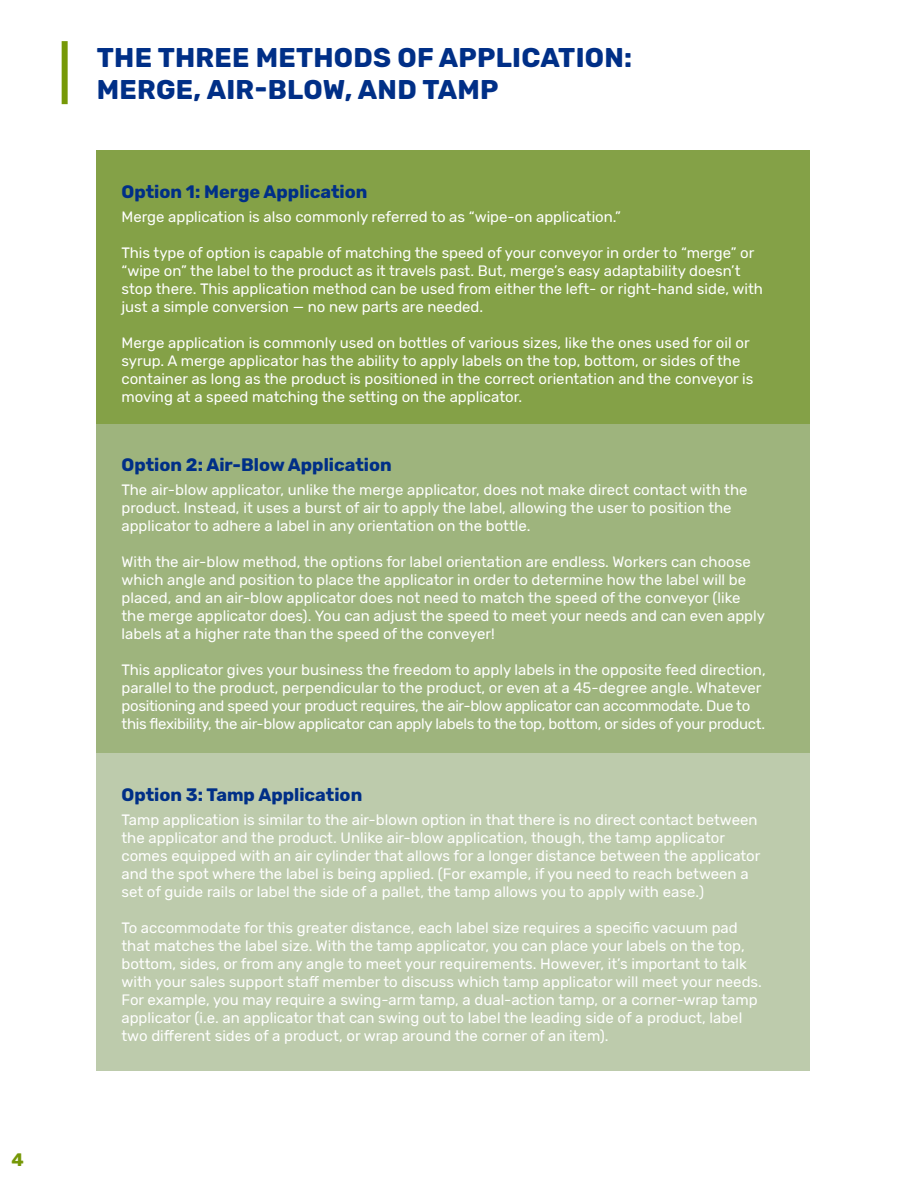
<style>
.page{position:relative;width:918px;height:1188px;background:#fff}
.page>*{position:absolute;margin:0;border:0;box-sizing:border-box;transform-origin:0 0}
.t1{font:700 27px/32.4px "Rubik";letter-spacing:.01em;color:#002f87}
.t2{font:700 18px "Rubik";color:#002f87}
.t3{font:700 18px "Rubik";color:#769807}
.t4{font:15px/18px "Rubik";color:#fff}
.t5{font:15px/18px "Rubik";letter-spacing:-.02em;color:#fff}
</style>
<div class="page">
<div style="left:62px;top:41px;width:6px;height:63px;background:#769807"></div>
<div style="left:97px;top:151px;width:713px;height:274px;background:#84a147"></div>
<div style="left:97px;top:424px;width:713px;height:331px;background:#9eb47d"></div>
<div style="left:97px;top:754px;width:713px;height:317px;background:#bdcbac"></div>
<p class="t3" style="left:12px;top:1149px;width:14px">4</p>
<h1 class="t1" style="left:97px;top:42px;width:537px">THE THREE METHODS OF APPLICATION:<br>MERGE, AIR-BLOW, AND TAMP</h1>
<p class="t2" style="left:122px;top:181px;width:248px">Option 1: Merge Application</p>
<p class="t4" style="left:122px;top:208px;width:501px">Merge application is also commonly referred to as “wipe-on application.”</p>
<p class="t4" style="left:122px;top:244px;width:643px">This type of option is capable of matching the speed of your conveyor in order to “merge” or “wipe on” the label to the product as it travels past. But, merge’s easy adaptability doesn’t stop there. This application method can be used from either the left- or right-hand side, with just a simple conversion — no new parts are needed.</p>
<p class="t4" style="left:122px;top:334px;width:634px">Merge application is commonly used on bottles of various sizes, like the ones used for oil or syrup. A merge applicator has the ability to apply labels on the top, bottom, or sides of the container as long as the product is positioned in the correct orientation and the conveyor is moving at a speed matching the setting on the applicator.</p>
<p class="t2" style="left:122px;top:454px;width:272px">Option 2: Air-Blow Application</p>
<p class="t4" style="left:122px;top:481px;width:628px">The air-blow applicator, unlike the merge applicator, does not make direct contact with the product. Instead, it uses a burst of air to apply the label, allowing the user to position the applicator to adhere a label in any orientation on the bottle.</p>
<p class="t4" style="left:122px;top:553px;width:645px">With the air-blow method, the options for label orientation are endless. Workers can choose which angle and position to place the applicator in order to determine how the label will be placed, and an air-blow applicator does not need to match the speed of the conveyor (like the merge applicator does). You can adjust the speed to meet your needs and can even apply labels at a higher rate than the speed of the conveyer!</p>
<p class="t5" style="left:122px;top:661px;width:646px">This applicator gives your business the freedom to apply labels in the opposite feed direction, parallel to the product, perpendicular to the product, or even at a 45-degree angle. Whatever positioning and speed your product requires, the air-blow applicator can accommodate. Due to this flexibility, the air-blow applicator can apply labels to the top, bottom, or sides of your product.</p>
<p class="t2" style="left:122px;top:784px;width:242px">Option 3: Tamp Application</p>
<p class="t4" style="left:122px;top:811px;width:641px">Tamp application is similar to the air-blown option in that there is no direct contact between the applicator and the product. Unlike air-blow application, though, the tamp applicator comes equipped with an air cylinder that allows for a longer distance between the applicator and the spot where the label is being applied. (For example, if you need to reach between a set of guide rails or label the side of a pallet, the tamp allows you to apply with ease.)</p>
<p class="t4" style="left:122px;top:919px;width:642px">To accommodate for this greater distance, each label size requires a specific vacuum pad that matches the label size. With the tamp applicator, you can place your labels on the top, bottom, sides, or from any angle to meet your requirements. However, it’s important to talk with your sales support staff member to discuss which tamp applicator will meet your needs.<br>For example, you may require a swing-arm tamp, a dual-action tamp, or a corner-wrap tamp applicator (i.e. an applicator that can swing out to label the leading side of a product, label two different sides of a product, or wrap around the corner of an item).</p>
</div>
